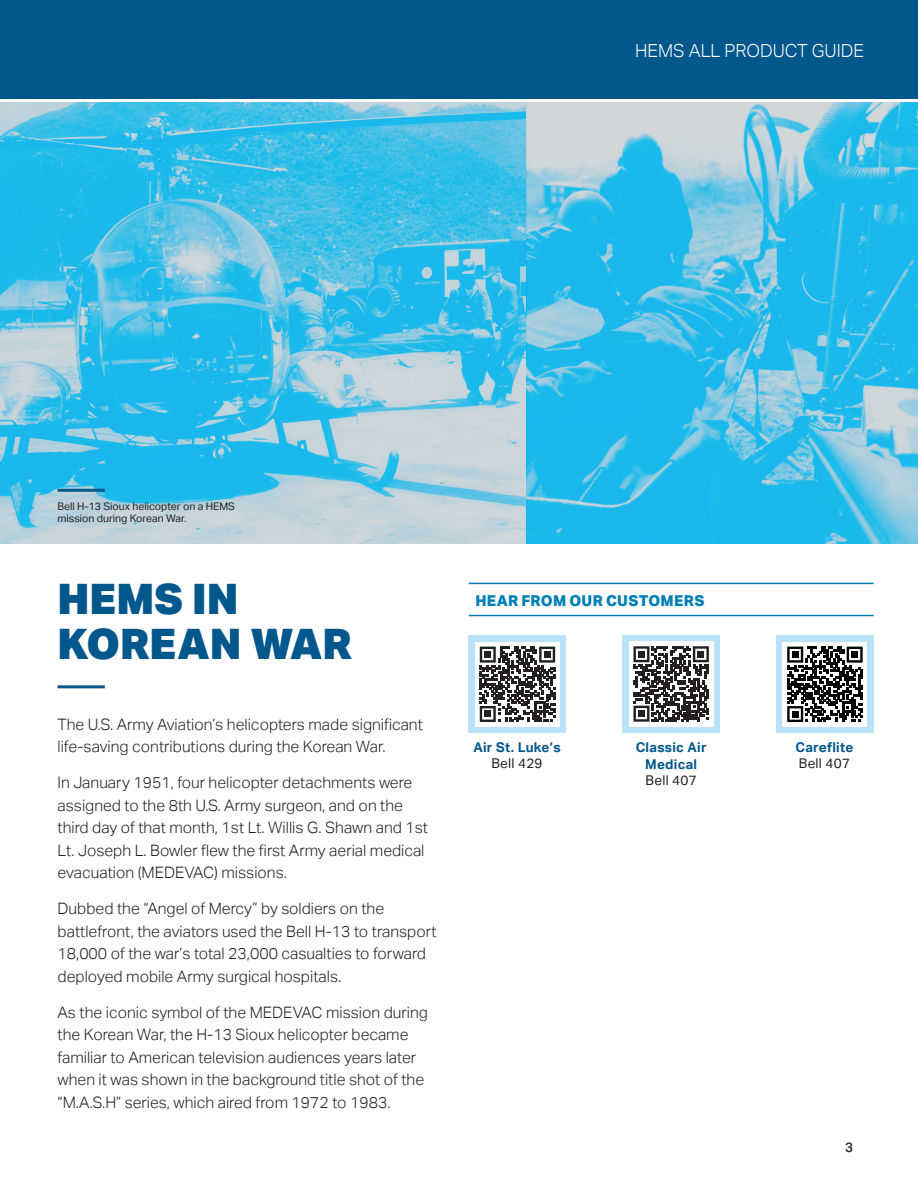
<style>
.page{position:relative;width:918px;height:1188px;background:#fff}
.page>*{position:absolute;margin:0;border:0;box-sizing:border-box;transform-origin:0 0}
.t1{font:900 42px/45px "Aktiv Grotesk";color:#00578c}
.t2{font:300 18px "Aktiv Grotesk";color:#fff}
.t3{font:300 15.75px/22.5px "Aktiv Grotesk";color:#231f20}
.t4{font:800 15px "Aktiv Grotesk";letter-spacing:.015em;color:#007fb6}
.t5{font:700 13.5px/16px "Aktiv Grotesk";letter-spacing:.02em;color:#00578c;text-align:center}
.t6{font:13.5px "Aktiv Grotesk";letter-spacing:.02em;color:#231f20}
.t7{font:500 13.5px "Aktiv Grotesk";color:#231f20}
.t8{font:10.5px/12px "Aktiv Grotesk";color:#231f20}
</style>
<div class="page">
<div style="left:622px;top:635px;width:98px;height:98px;background:#b9e2f8"></div>
<div style="left:629px;top:642px;width:84px;height:84px;background:#fff"></div>
<svg style="left:633px;top:646px;width:76px;height:76px"></svg>
<div style="left:638px;top:651px;width:7px;height:7px;background:#231f20"></div>
<div style="left:697px;top:651px;width:7px;height:7px;background:#231f20"></div>
<div style="left:638px;top:710px;width:7px;height:7px;background:#231f20"></div>
<div style="left:469px;top:635px;width:97px;height:98px;background:#b9e2f8"></div>
<div style="left:475px;top:642px;width:85px;height:85px;background:#fff"></div>
<svg style="left:480px;top:647px;width:75px;height:75px"></svg>
<div style="left:484px;top:651px;width:7px;height:7px;background:#231f20"></div>
<div style="left:544px;top:651px;width:7px;height:7px;background:#231f20"></div>
<div style="left:484px;top:711px;width:7px;height:6px;background:#231f20"></div>
<div style="left:776px;top:635px;width:98px;height:98px;background:#b9e2f8"></div>
<div style="left:783px;top:642px;width:84px;height:85px;background:#fff"></div>
<svg style="left:787px;top:647px;width:76px;height:75px"></svg>
<div style="left:792px;top:651px;width:7px;height:7px;background:#040503"></div>
<div style="left:851px;top:651px;width:7px;height:7px;background:#040503"></div>
<div style="left:792px;top:711px;width:7px;height:6px;background:#040503"></div>
<hr style="left:469px;top:583px;width:405px;height:1px;background:#007fb6">
<hr style="left:469px;top:615px;width:405px;height:1px;background:#007fb6">
<img style="left:0;top:102px;width:526px;height:442px">
<div style="left:0;top:0;width:918px;height:99px;background:#00578c"></div>
<img style="left:526px;top:102px;width:392px;height:442px">
<hr style="left:58px;top:489px;width:47px;height:3px;background:#00578c">
<hr style="left:58px;top:685px;width:47px;height:3px;background:#00578c">
<p class="t2" style="left:635px;top:40px;width:230px">HEMS ALL PRODUCT GUIDE</p>
<p class="t8" style="left:58px;top:500px;width:179px">Bell H-13 Sioux helicopter on a HEMS mission during Korean War.</p>
<h1 class="t1" style="left:58px;top:576px;width:296px">HEMS IN<br>KOREAN WAR</h1>
<p class="t3" style="left:58px;top:713px;width:367px">The U.S. Army Aviation’s helicopters made significant life-saving contributions during the Korean War.</p>
<p class="t3" style="left:58px;top:771px;width:372px">In January 1951, four helicopter detachments were assigned to the 8th U.S. Army surgeon, and on the third day of that month, 1st Lt. Willis G. Shawn and 1st Lt. Joseph L. Bowler flew the first Army aerial medical evacuation (MEDEVAC) missions.</p>
<p class="t3" style="left:58px;top:897px;width:381px">Dubbed the “Angel of Mercy” by soldiers on the battlefront, the aviators used the Bell H-13 to transport 18,000 of the war’s total 23,000 casualties to forward deployed mobile Army surgical hospitals.</p>
<p class="t3" style="left:58px;top:1001px;width:372px">As the iconic symbol of the MEDEVAC mission during the Korean War, the H-13 Sioux helicopter became familiar to American television audiences years later when it was shown in the background title shot of the “M.A.S.H” series, which aired from 1972 to 1983.</p>
<p class="t4" style="left:475px;top:592px;width:230px">HEAR FROM OUR CUSTOMERS</p>
<p class="t5" style="left:473px;top:740px;width:89px">Air St. Luke’s</p>
<p class="t6" style="left:491px;top:756px;width:53px">Bell 429</p>
<p class="t5" style="left:636px;top:740px;width:72px">Classic Air<br>Medical</p>
<p class="t6" style="left:646px;top:772px;width:53px">Bell 407</p>
<p class="t5" style="left:796px;top:740px;width:59px">Careflite</p>
<p class="t6" style="left:799px;top:756px;width:53px">Bell 407</p>
<p class="t7" style="left:845px;top:1140px;width:9px">3</p>
</div>
